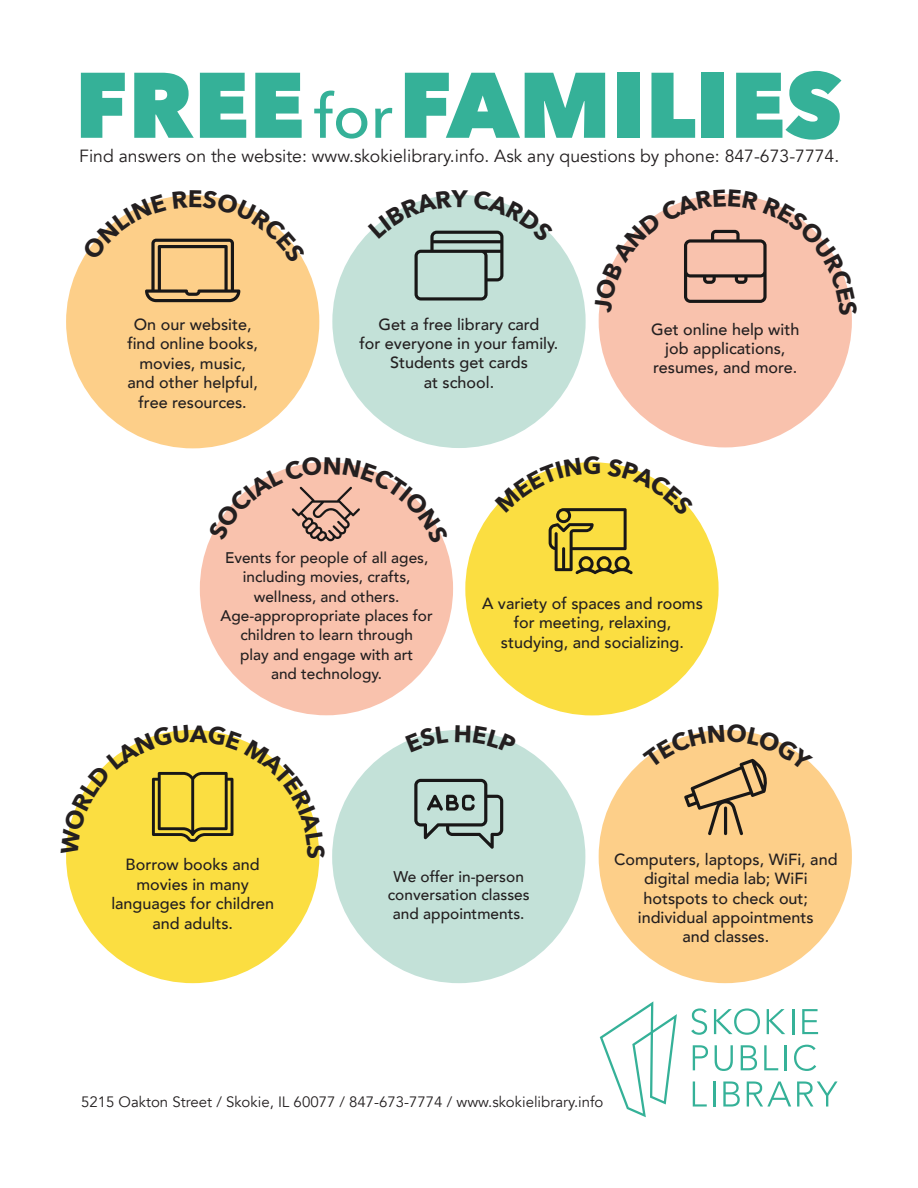
<style>
.page{position:relative;width:918px;height:1188px;background:#fff}
.page>*{position:absolute;margin:0;border:0;box-sizing:border-box;transform-origin:0 0}
.t1{font:800 91.95px "Avenir Next";color:#35b198}
.t2{font:17.55px "Avenir";color:#231f20}
.t3{font:500 16.2px/19.4px "Avenir";color:#231f20;text-align:center}
.t4{font:500 15.45px/18.6px "Avenir";color:#231f20;text-align:center}
.t5{font:500 15.3px/19.4px "Avenir";color:#231f20;text-align:center}
.t6{font:15px "Avenir";color:#231f20}
.s1{font-weight:500;font-size:61.5px}
</style>
<div class="page">
<div style="left:332px;top:195px;width:254px;height:253px;background:#c3e1d8;border-radius:50%"></div>
<svg style="left:691px;top:1008px;width:16px;height:27px"></svg>
<svg style="left:714px;top:1008px;width:46px;height:27px"></svg>
<svg style="left:767px;top:1009px;width:18px;height:25px"></svg>
<hr style="left:792px;top:1009px;width:2px;height:25px;background:#35b198">
<svg style="left:802px;top:1009px;width:16px;height:25px"></svg>
<svg style="left:693px;top:1045px;width:15px;height:25px"></svg>
<svg style="left:715px;top:1045px;width:18px;height:26px"></svg>
<svg style="left:741px;top:1045px;width:16px;height:25px"></svg>
<svg style="left:764px;top:1045px;width:14px;height:25px"></svg>
<hr style="left:785px;top:1045px;width:2px;height:25px;background:#35b198">
<svg style="left:794px;top:1045px;width:22px;height:26px"></svg>
<svg style="left:693px;top:1081px;width:14px;height:26px"></svg>
<hr style="left:713px;top:1081px;width:3px;height:26px;background:#35b198">
<svg style="left:723px;top:1081px;width:17px;height:26px"></svg>
<svg style="left:747px;top:1081px;width:44px;height:26px"></svg>
<svg style="left:797px;top:1081px;width:41px;height:26px"></svg>
<svg style="left:600px;top:1001px;width:77px;height:116px"></svg>
<div style="left:200px;top:462px;width:253px;height:253px;background:#f9c2ad;border-radius:50%"></div>
<div style="left:66px;top:195px;width:253px;height:253px;background:#fdcf89;border-radius:50%"></div>
<div style="left:66px;top:730px;width:253px;height:253px;background:#fbde41;border-radius:50%"></div>
<div style="left:599px;top:194px;width:253px;height:253px;background:#f9c2ad;border-radius:50%"></div>
<div style="left:332px;top:730px;width:253px;height:253px;background:#c3e1d8;border-radius:50%"></div>
<svg style="left:414px;top:779px;width:89px;height:70px"></svg>
<div style="left:465px;top:462px;width:254px;height:253px;background:#fbde41;border-radius:50%"></div>
<div style="left:599px;top:730px;width:253px;height:253px;background:#fdcf89;border-radius:50%"></div>
<svg style="left:375px;top:194px;width:179px;height:107px"></svg>
<svg style="left:208px;top:462px;width:237px;height:82px"></svg>
<svg style="left:82px;top:195px;width:224px;height:107px"></svg>
<svg style="left:66px;top:729px;width:254px;height:129px"></svg>
<svg style="left:598px;top:194px;width:254px;height:122px"></svg>
<svg style="left:405px;top:730px;width:44px;height:12px"></svg>
<svg style="left:467px;top:730px;width:49px;height:14px"></svg>
<svg style="left:495px;top:462px;width:199px;height:112px"></svg>
<svg style="left:642px;top:730px;width:171px;height:105px"></svg>
<h1 class="t1" style="left:75px;top:49px;width:769px">FREE<span class="s1">for</span>FAMILIES</h1>
<p class="t2" style="left:79px;top:146px;width:761px">Find answers on the website: www.skokielibrary.info. Ask any questions by phone: 847-673-7774.</p>
<p class="t3" style="left:127px;top:314px;width:132px">On our website, find online books, movies, music, and other helpful, free resources.</p>
<p class="t3" style="left:359px;top:313px;width:201px">Get a free library card<br>for everyone in your family.<br>Students get cards<br>at school.</p>
<p class="t3" style="left:651px;top:318px;width:150px">Get online help with job applications, resumes, and more.</p>
<p class="t5" style="left:221px;top:547px;width:214px">Events for people of all ages, including movies, crafts, wellness, and others.<br>Age-appropropriate places for children to learn through<br>play and engage with art<br>and technology.</p>
<p class="t3" style="left:482px;top:592px;width:222px">A variety of spaces and rooms for meeting, relaxing, studying, and socializing.</p>
<p class="t3" style="left:111px;top:854px;width:164px">Borrow books and movies in many languages for children and adults.</p>
<p class="t4" style="left:388px;top:866px;width:143px">We offer in-person conversation classes and appointments.</p>
<p class="t3" style="left:614px;top:848px;width:225px">Computers, laptops, WiFi, and digital media lab; WiFi hotspots to check out; individual appointments<br>and classes.</p>
<p class="t6" style="left:81px;top:1093px;width:524px">5215 Oakton Street / Skokie, IL 60077 / 847-673-7774 / www.skokielibrary.info</p>
</div>
